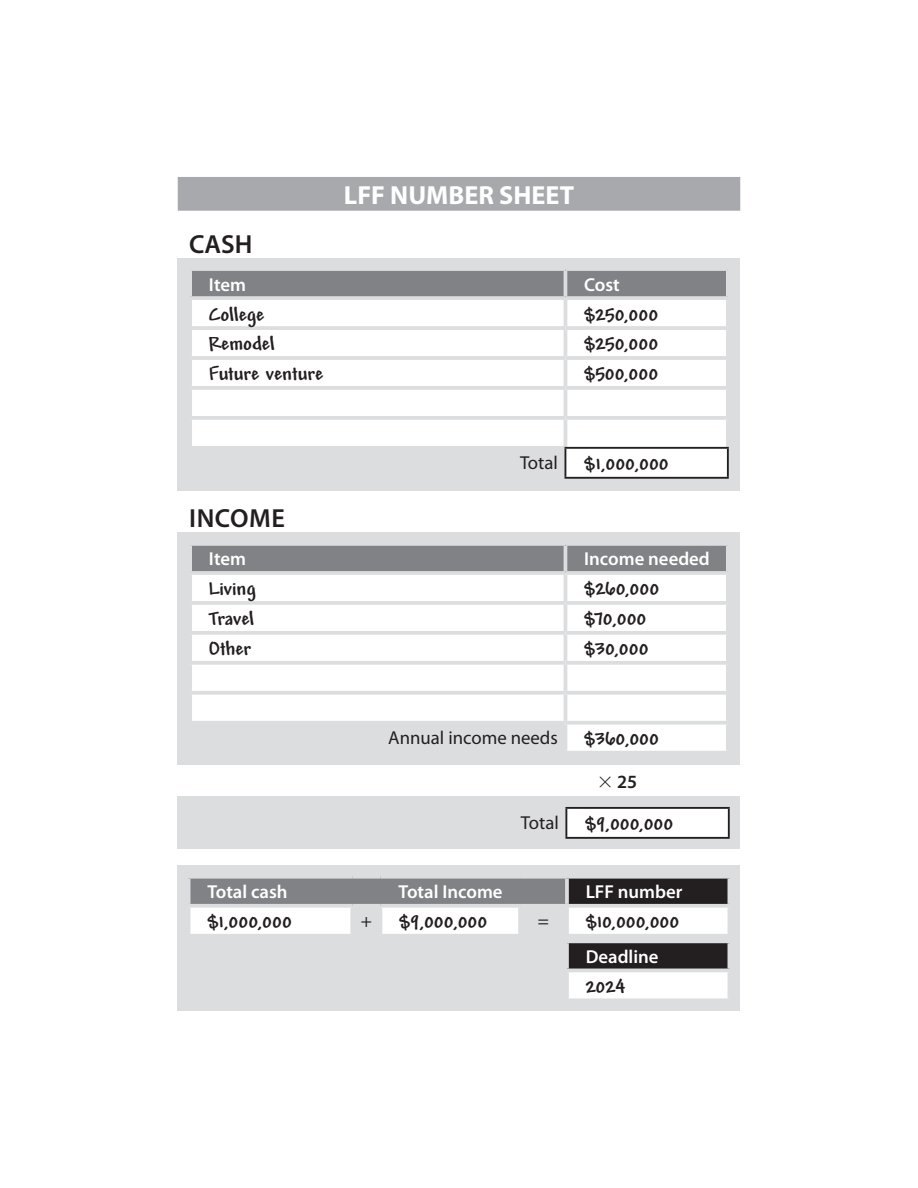
<style>
.page{position:relative;width:918px;height:1188px;background:#fff}
.page>*{position:absolute;margin:0;border:0;box-sizing:border-box;transform-origin:0 0}
.t1{font:700 26.25px "Myriad Pro";color:#fff}
.t2{font:600 26.25px "Myriad Pro";letter-spacing:.015em;color:#231f20}
.t3{font:700 20.7px "Mead";color:#231f20}
.t4{font:600 18.75px "Myriad Pro";color:#fff}
.t5{font:18.75px "Myriad Pro";color:#231f20}
.t6{font:600 18.75px "Myriad Pro";color:#231f20}
</style>
<div class="page">
<div style="left:178px;top:177px;width:562px;height:34px;background:#a8a9ad"></div>
<div style="left:178px;top:258px;width:562px;height:232px;background:#dcdddf"></div>
<div style="left:192px;top:271px;width:534px;height:25px;background:#808285"></div>
<svg style="left:192px;top:300px;width:535px;height:177px;background:#fafafb"></svg>
<hr style="left:564px;top:271px;width:3px;height:25px;background:#dcdddf">
<svg style="left:190px;top:296px;width:375px;height:1px"></svg>
<svg style="left:565px;top:296px;width:163px;height:2px"></svg>
<hr style="left:564px;top:300px;width:3px;height:26px;background:#dcdddf">
<hr style="left:726px;top:300px;width:4px;height:26px;background:#dcdddf">
<hr style="left:188px;top:326px;width:377px;height:4px;background:#dcdddf">
<hr style="left:565px;top:326px;width:165px;height:4px;background:#dcdddf">
<hr style="left:564px;top:330px;width:3px;height:26px;background:#dcdddf">
<hr style="left:726px;top:330px;width:4px;height:26px;background:#dcdddf">
<hr style="left:188px;top:356px;width:377px;height:4px;background:#dcdddf">
<hr style="left:565px;top:356px;width:165px;height:4px;background:#dcdddf">
<hr style="left:564px;top:360px;width:3px;height:26px;background:#dcdddf">
<hr style="left:726px;top:360px;width:4px;height:26px;background:#dcdddf">
<hr style="left:188px;top:386px;width:377px;height:4px;background:#dcdddf">
<hr style="left:565px;top:386px;width:165px;height:4px;background:#dcdddf">
<hr style="left:564px;top:390px;width:3px;height:26px;background:#dcdddf">
<hr style="left:726px;top:390px;width:4px;height:26px;background:#dcdddf">
<hr style="left:188px;top:416px;width:377px;height:4px;background:#dcdddf">
<hr style="left:565px;top:416px;width:165px;height:4px;background:#dcdddf">
<hr style="left:564px;top:420px;width:3px;height:27px;background:#dcdddf">
<hr style="left:726px;top:420px;width:4px;height:27px;background:#dcdddf">
<hr style="left:188px;top:446px;width:377px;height:4px;background:#dcdddf">
<hr style="left:188px;top:476px;width:377px;height:4px;background:#dcdddf">
<hr style="left:565px;top:447px;width:164px;height:2px;background:#231f20">
<svg style="left:565px;top:449px;width:1px;height:28px"></svg>
<hr style="left:727px;top:449px;width:2px;height:28px;background:#231f20">
<hr style="left:565px;top:477px;width:164px;height:2px;background:#231f20">
<div style="left:178px;top:533px;width:562px;height:232px;background:#dcdddf"></div>
<div style="left:192px;top:546px;width:534px;height:25px;background:#808285"></div>
<svg style="left:192px;top:575px;width:534px;height:176px;background:#fafafb"></svg>
<svg style="left:190px;top:545px;width:375px;height:1px"></svg>
<svg style="left:565px;top:544px;width:163px;height:2px"></svg>
<hr style="left:564px;top:546px;width:3px;height:25px;background:#dcdddf">
<hr style="left:564px;top:575px;width:3px;height:26px;background:#dcdddf">
<hr style="left:188px;top:601px;width:377px;height:4px;background:#dcdddf">
<hr style="left:565px;top:601px;width:165px;height:4px;background:#dcdddf">
<hr style="left:564px;top:605px;width:3px;height:26px;background:#dcdddf">
<hr style="left:188px;top:631px;width:377px;height:4px;background:#dcdddf">
<hr style="left:565px;top:631px;width:165px;height:4px;background:#dcdddf">
<hr style="left:564px;top:635px;width:3px;height:26px;background:#dcdddf">
<hr style="left:188px;top:661px;width:377px;height:4px;background:#dcdddf">
<hr style="left:565px;top:661px;width:165px;height:4px;background:#dcdddf">
<hr style="left:564px;top:665px;width:3px;height:26px;background:#dcdddf">
<hr style="left:188px;top:691px;width:377px;height:4px;background:#dcdddf">
<hr style="left:565px;top:691px;width:165px;height:4px;background:#dcdddf">
<hr style="left:564px;top:695px;width:3px;height:26px;background:#dcdddf">
<hr style="left:188px;top:721px;width:377px;height:4px;background:#dcdddf">
<svg style="left:565px;top:721px;width:161px;height:4px"></svg>
<hr style="left:564px;top:725px;width:3px;height:26px;background:#dcdddf">
<div style="left:178px;top:797px;width:562px;height:52px;background:#dcdddf"></div>
<div style="left:566px;top:808px;width:163px;height:30px;background:#fff"></div>
<hr style="left:565px;top:807px;width:165px;height:2px;background:#231f20">
<hr style="left:565px;top:809px;width:2px;height:28px;background:#231f20">
<hr style="left:728px;top:809px;width:2px;height:28px;background:#231f20">
<hr style="left:565px;top:837px;width:165px;height:2px;background:#231f20">
<div style="left:178px;top:865px;width:562px;height:146px;background:#dcdddf"></div>
<svg style="left:188px;top:877px;width:542px;height:121px"></svg>
<hr style="left:187px;top:939px;width:165px;height:4px;background:#dcdddf">
<hr style="left:187px;top:943px;width:3px;height:26px;background:#dcdddf">
<hr style="left:352px;top:939px;width:28px;height:4px;background:#dcdddf">
<hr style="left:380px;top:939px;width:140px;height:4px;background:#dcdddf">
<hr style="left:520px;top:939px;width:47px;height:4px;background:#dcdddf">
<hr style="left:567px;top:939px;width:164px;height:4px;background:#dcdddf">
<svg style="left:565px;top:943px;width:4px;height:26px"></svg>
<hr style="left:728px;top:943px;width:3px;height:26px;background:#dcdddf">
<hr style="left:187px;top:969px;width:165px;height:3px;background:#dcdddf">
<hr style="left:187px;top:972px;width:3px;height:26px;background:#dcdddf">
<hr style="left:352px;top:969px;width:28px;height:3px;background:#dcdddf">
<hr style="left:380px;top:969px;width:140px;height:3px;background:#dcdddf">
<hr style="left:520px;top:969px;width:47px;height:3px;background:#dcdddf">
<hr style="left:567px;top:969px;width:164px;height:3px;background:#dcdddf">
<hr style="left:565px;top:972px;width:4px;height:26px;background:#dcdddf">
<hr style="left:728px;top:972px;width:3px;height:26px;background:#dcdddf">
<svg style="left:569px;top:998px;width:159px;height:1px"></svg>
<p class="t1" style="left:344px;top:181px;width:232px">LFF NUMBER SHEET</p>
<p class="t2" style="left:189px;top:229px;width:65px">CASH</p>
<p class="t4" style="left:209px;top:274px;width:39px">Item</p>
<p class="t4" style="left:584px;top:274px;width:37px">Cost</p>
<p class="t3" style="left:209px;top:302px;width:57px">College</p>
<p class="t3" style="left:584px;top:302px;width:76px">$250,000</p>
<p class="t3" style="left:209px;top:332px;width:67px">Remodel</p>
<p class="t3" style="left:584px;top:332px;width:76px">$250,000</p>
<p class="t3" style="left:209px;top:362px;width:116px">Future venture</p>
<p class="t3" style="left:584px;top:362px;width:76px">$500,000</p>
<p class="t5" style="left:520px;top:453px;width:39px">Total</p>
<p class="t3" style="left:584px;top:452px;width:86px">$1,000,000</p>
<p class="t2" style="left:189px;top:504px;width:97px">INCOME</p>
<p class="t4" style="left:209px;top:549px;width:39px">Item</p>
<p class="t4" style="left:584px;top:549px;width:127px">Income needed</p>
<p class="t3" style="left:209px;top:577px;width:48px">Living</p>
<p class="t3" style="left:584px;top:577px;width:77px">$260,000</p>
<p class="t3" style="left:209px;top:607px;width:47px">Travel</p>
<p class="t3" style="left:584px;top:607px;width:64px">$70,000</p>
<p class="t3" style="left:209px;top:637px;width:44px">Other</p>
<p class="t3" style="left:584px;top:637px;width:66px">$30,000</p>
<p class="t5" style="left:388px;top:728px;width:171px">Annual income needs</p>
<p class="t3" style="left:584px;top:727px;width:76px">$360,000</p>
<p class="t6" style="left:617px;top:771px;width:22px">25</p>
<p class="t5" style="left:521px;top:813px;width:39px">Total</p>
<p class="t3" style="left:585px;top:812px;width:90px">$9,000,000</p>
<p class="t4" style="left:207px;top:882px;width:82px">Total cash</p>
<p class="t4" style="left:399px;top:882px;width:105px">Total Income</p>
<p class="t4" style="left:586px;top:882px;width:98px">LFF number</p>
<p class="t3" style="left:207px;top:910px;width:86px">$1,000,000</p>
<p class="t5" style="left:361px;top:911px;width:13px">+</p>
<p class="t3" style="left:399px;top:910px;width:90px">$9,000,000</p>
<p class="t5" style="left:538px;top:911px;width:13px">=</p>
<p class="t3" style="left:586px;top:910px;width:95px">$10,000,000</p>
<p class="t4" style="left:586px;top:946px;width:74px">Deadline</p>
<p class="t3" style="left:586px;top:974px;width:41px">2024</p>
</div>
